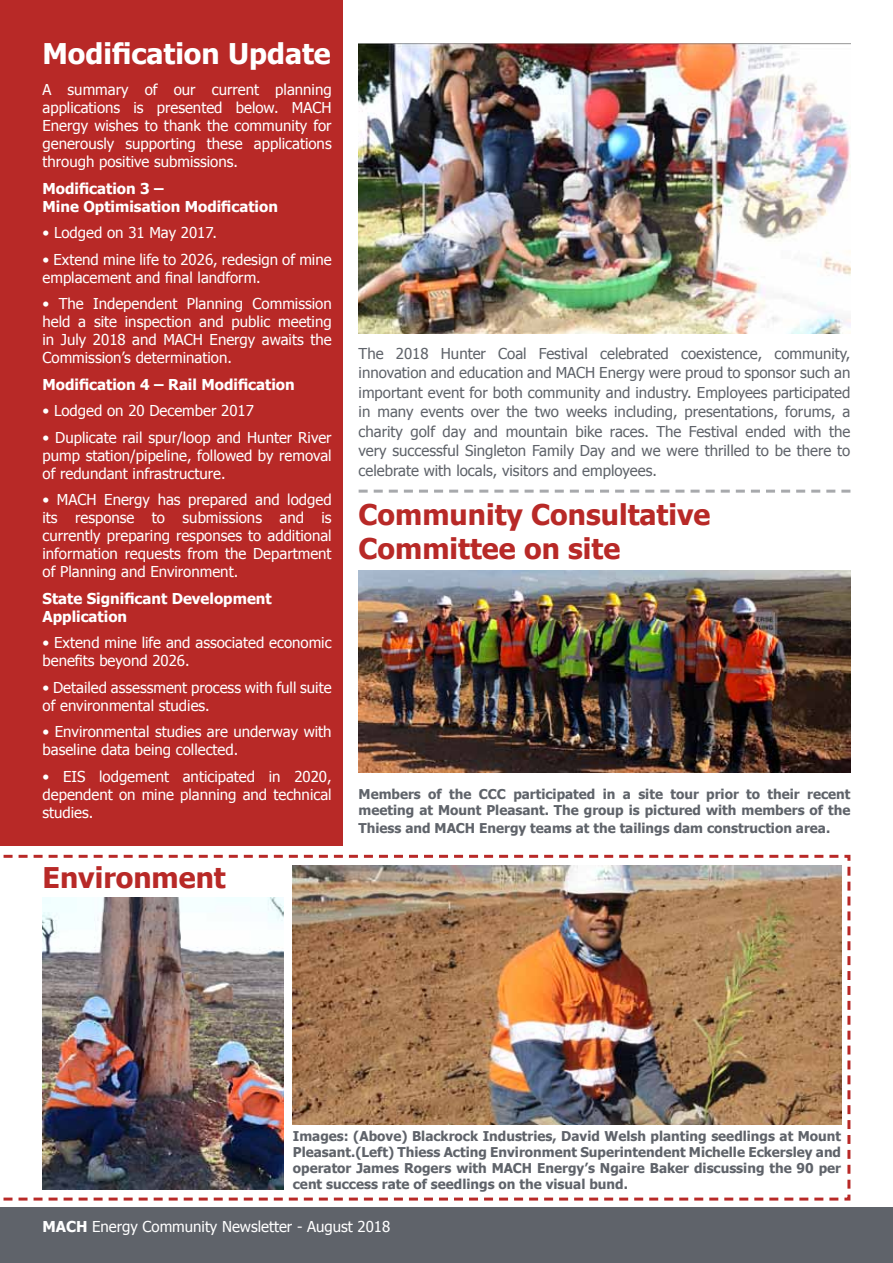
<style>
.page{position:relative;width:893px;height:1263px;background:#fff}
.page>*{position:absolute;margin:0;border:0;box-sizing:border-box;transform-origin:0 0}
.t1{font:700 28.5px/34.2px "Tahoma";color:#b82927}
.t2{font:700 28.5px "Tahoma";color:#fff}
.t3{font:15px/18px "Tahoma";color:#fff;text-align:justify}
.t4{font:15px/19.5px "Tahoma";color:#5f636a;text-align:justify}
.t5{font:700 15px/18px "Tahoma";color:#fff}
.t6{font:700 13.5px/16.2px "Tahoma";color:#5f636a}
.s1{font-weight:700}
</style>
<div class="page">
<div style="left:0;top:1208px;width:893px;height:55px;background:#5f636a"></div>
<svg style="left:3px;top:854px;width:848px;height:347px"></svg>
<div style="left:0;top:0;width:342px;height:845px;background:#b82927"></div>
<img style="left:359px;top:571px;width:491px;height:202px">
<img style="left:43px;top:897px;width:240px;height:293px">
<img style="left:293px;top:866px;width:548px;height:258px">
<img style="left:359px;top:43px;width:491px;height:291px">
<svg style="left:359px;top:490px;width:491px;height:3px"></svg>
<h1 class="t2" style="left:43px;top:34px;width:290px">Modification Update</h1>
<p class="t3" style="left:43px;top:80px;width:291px">A summary of our current planning applications is presented below. MACH Energy wishes to thank the community for generously supporting these applications through positive submissions.</p>
<p class="t5" style="left:43px;top:178px;width:237px">Modification 3 –<br>Mine Optimisation Modification</p>
<p class="t3" style="left:43px;top:223px;width:176px">• Lodged on 31 May 2017.</p>
<p class="t3" style="left:43px;top:249px;width:291px">• Extend mine life to 2026, redesign of mine emplacement and final landform.</p>
<p class="t3" style="left:43px;top:294px;width:291px">• The Independent Planning Commission held a site inspection and public meeting in July 2018 and MACH Energy awaits the Commission’s determination.</p>
<p class="t5" style="left:43px;top:374px;width:254px">Modification 4 – Rail Modification</p>
<p class="t3" style="left:43px;top:401px;width:213px">• Lodged on 20 December 2017</p>
<p class="t3" style="left:43px;top:427px;width:291px">• Duplicate rail spur/loop and Hunter River pump station/pipeline, followed by removal of redundant infrastructure.</p>
<p class="t3" style="left:43px;top:490px;width:291px">• MACH Energy has prepared and lodged its response to submissions and is currently preparing responses to additional information requests from the Department of Planning and Environment.</p>
<p class="t5" style="left:43px;top:588px;width:231px">State Significant Development<br>Application</p>
<p class="t3" style="left:43px;top:633px;width:291px">• Extend mine life and associated economic benefits beyond 2026.</p>
<p class="t3" style="left:43px;top:677px;width:291px">• Detailed assessment process with full suite of environmental studies.</p>
<p class="t3" style="left:43px;top:722px;width:291px">• Environmental studies are underway with baseline data being collected.</p>
<p class="t3" style="left:43px;top:766px;width:291px">• EIS lodgement anticipated in 2020, dependent on mine planning and technical studies.</p>
<h1 class="t1" style="left:43px;top:858px;width:185px">Environment</h1>
<p class="t4" style="left:359px;top:343px;width:493px">The 2018 Hunter Coal Festival celebrated coexistence, community, innovation and education and MACH Energy were proud to sponsor such an important event for both community and industry. Employees participated in many events over the two weeks including, presentations, forums, a charity golf day and mountain bike races. The Festival ended with the very successful Singleton Family Day and we were thrilled to be there to celebrate with locals, visitors and employees.</p>
<h1 class="t1" style="left:359px;top:496px;width:353px">Community Consultative<br>Committee on site</h1>
<p class="t6" style="left:359px;top:785px;width:493px">Members of the CCC participated in a site tour prior to their recent meeting at Mount Pleasant. The group is pictured with members of the</p>
<p class="t6" style="left:359px;top:819px;width:473px">Thiess and MACH Energy teams at the tailings dam construction area.</p>
<p class="t6" style="left:293px;top:1127px;width:550px;text-align:justify">Images: (Above) Blackrock Industries, David Welsh planting seedlings at Mount Pleasant.(Left) Thiess Acting Environment Superintendent Michelle Eckersley and operator James Rogers with MACH Energy’s Ngaire Baker discussing the 90 per cent success rate of seedlings on the visual bund.</p>
<p class="t3" style="left:43px;top:1217px;width:349px"><span class="s1">MACH</span> Energy Community Newsletter - August 2018</p>
</div>
